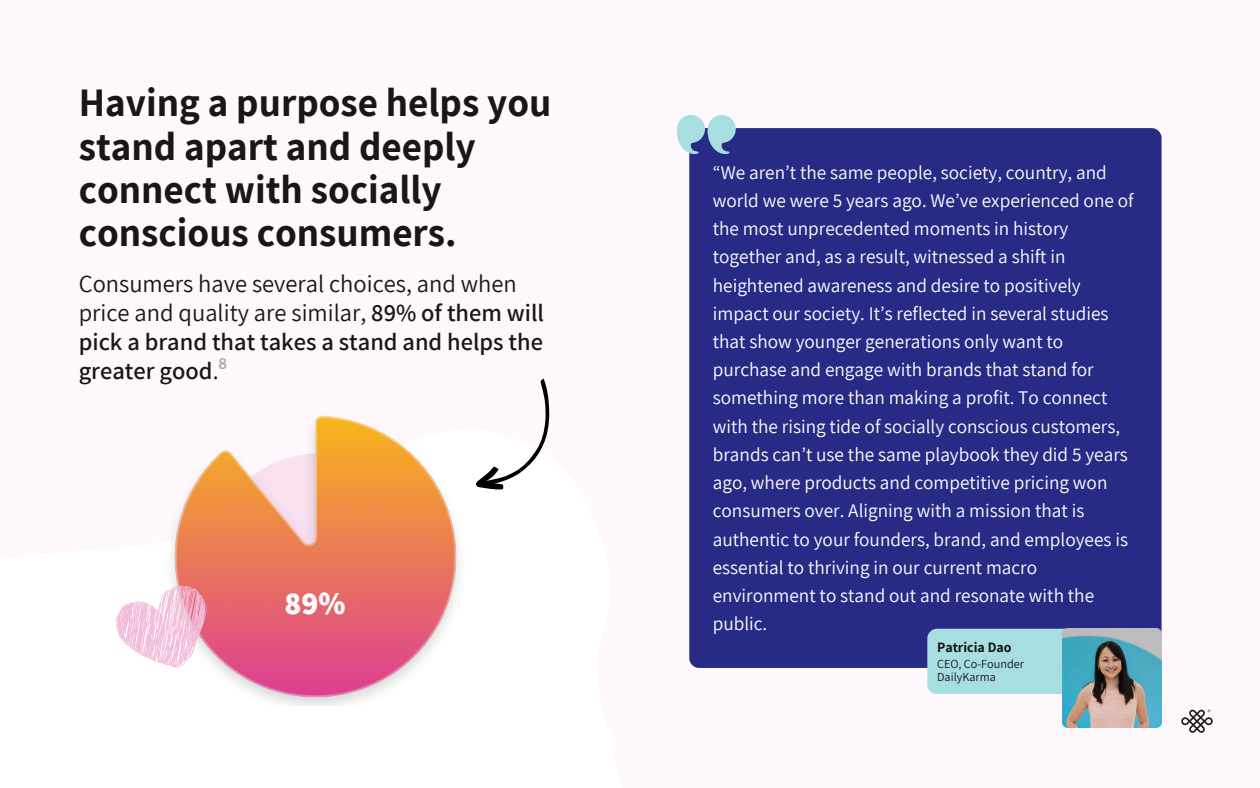
<style>
.page{position:relative;width:1260px;height:788px;background:#fff}
.page>*{position:absolute;margin:0;border:0;box-sizing:border-box;transform-origin:0 0}
.t1{font:700 39.38px/43.3px "Assistant";color:#181616}
.t2{font:800 31.5px "Assistant";color:#fff}
.t3{font:24.5px/28.9px "Assistant";color:#181616}
.t4{font:19.25px/28.2px "Assistant";color:#fff}
.t5{font:700 14px "Assistant";color:#181616}
.t6{font:12.25px "Assistant";color:#181616}
.s1{font-weight:600}
.s2{font-family:"Noto Sans";color:#a6a6a6}
</style>
<div class="page">
<div style="left:0;top:0;width:1260px;height:787px;background:#fef7fb"></div>
<svg style="left:1181px;top:709px;width:32px;height:23px"></svg>
<div style="left:689px;top:128px;width:473px;height:540px;background:#272b86;border-radius:10px"></div>
<div style="left:927px;top:628px;width:235px;height:66px;background:#a7dfe1;border-radius:10px"></div>
<img style="left:1063px;top:628px;width:99px;height:99px">
<svg style="left:676px;top:115px;width:60px;height:39px"></svg>
<svg style="left:476px;top:378px;width:74px;height:112px"></svg>
<img style="left:172px;top:416px;width:287px;height:289px">
<svg style="left:116px;top:578px;width:107px;height:105px"></svg>
<p class="t1" style="left:79px;top:80px;width:474px">Having a purpose helps you stand apart and deeply connect with socially conscious consumers.</p>
<p class="t3" style="left:79px;top:269px;width:467px">Consumers have several choices, and when price and quality are similar, <span class="s1">89% of them will pick a brand that takes a stand and helps the greater good</span>.<span class="s2">⁸</span></p>
<p class="t2" style="left:285px;top:581px;width:63px">89%</p>
<p class="t4" style="left:713px;top:157px;width:422px">“We aren’t the same people, society, country, and world we were 5 years ago. We’ve experienced one of the most unprecedented moments in history together and, as a result, witnessed a shift in heightened awareness and desire to positively impact our society. It’s reflected in several studies that show younger generations only want to purchase and engage with brands that stand for something more than making a profit. To connect with the rising tide of socially conscious customers, brands can’t use the same playbook they did 5 years ago, where products and competitive pricing won consumers over. Aligning with a mission that is authentic to your founders, brand, and employees is essential to thriving in our current macro environment to stand out and resonate with the public.</p>
<p class="t6" style="left:937px;top:655px;width:89px">CEO, Co-Founder</p>
<p class="t6" style="left:937px;top:668px;width:60px">DailyKarma</p>
<p class="t5" style="left:937px;top:637px;width:76px">Patricia Dao</p>
</div>
